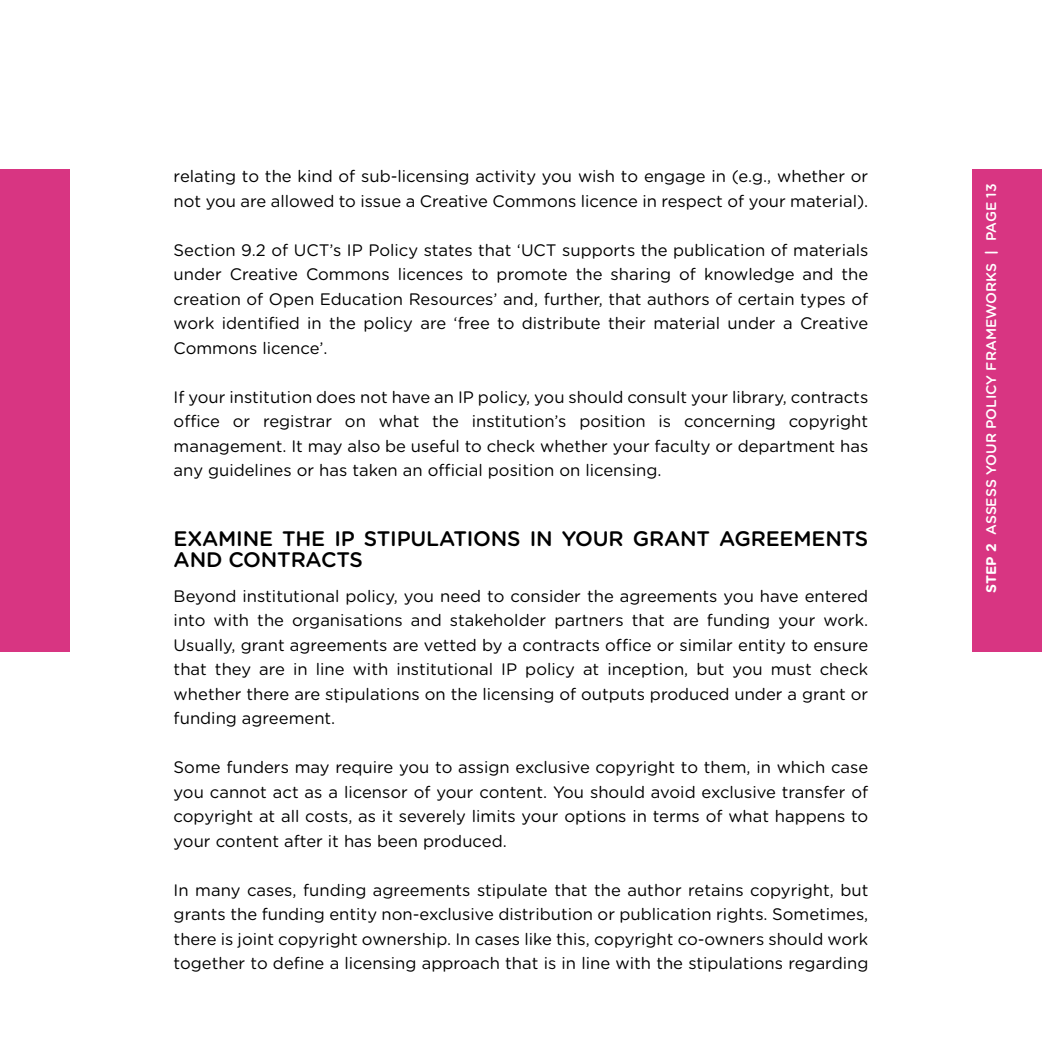
<style>
.page{position:relative;width:1042px;height:1042px;background:#fff}
.page>*{position:absolute;margin:0;border:0;box-sizing:border-box;transform-origin:0 0}
.t1{font:500 21px "Gotham Rounded";letter-spacing:-.01em;color:#000}
.t2{font:16.62px/24.5px "Gotham Rounded";color:#000;text-align:justify}
.t3{font:500 14px "Gotham Rounded";color:#fff}
.s1{font-weight:700}
</style>
<div class="page">
<div style="left:0;top:169px;width:69px;height:482px;background:#d83582"></div>
<div style="left:972px;top:169px;width:70px;height:482px;background:#d83582"></div>
<p class="t2" style="left:174px;top:163px;width:696px">relating to the kind of sub-licensing activity you wish to engage in (e.g., whether or not you are allowed to issue a Creative Commons licence in respect of your material).</p>
<p class="t2" style="left:174px;top:237px;width:696px">Section 9.2 of UCT’s IP Policy states that ‘UCT supports the publication of materials under Creative Commons licences to promote the sharing of knowledge and the creation of Open Education Resources’ and, further, that authors of certain types of work identified in the policy are ‘free to distribute their material under a Creative Commons licence’.</p>
<p class="t2" style="left:174px;top:384px;width:696px">If your institution does not have an IP policy, you should consult your library, contracts office or registrar on what the institution’s position is concerning copyright management. It may also be useful to check whether your faculty or department has any guidelines or has taken an official position on licensing.</p>
<p class="t1" style="left:174px;top:524px;width:75px">EXAMINE</p>
<p class="t1" style="left:282px;top:524px;width:95px">THE IP STIP</p>
<p class="t1" style="left:410px;top:524px;width:30px">ULATIONS</p>
<p class="t1" style="left:530px;top:524px;width:151px">IN YOUR GRANT</p>
<p class="t1" style="left:719px;top:524px;width:107px">AGREEMENTS</p>
<p class="t1" style="left:174px;top:545px;width:71px">AN D CONT</p>
<p class="t1" style="left:291px;top:545px;width:30px">RACTS</p>
<p class="t2" style="left:174px;top:583px;width:696px">Beyond institutional policy, you need to consider the agreements you have entered into with the organisations and stakeholder partners that are funding your work.<br>Usually, grant agreements are vetted by a contracts office or similar entity to ensure that they are in line with institutional IP policy at inception, but you must check whether there are stipulations on the licensing of outputs produced under a grant or funding agreement.</p>
<p class="t2" style="left:174px;top:754px;width:696px">Some funders may require you to assign exclusive copyright to them, in which case you cannot act as a licensor of your content. You should avoid exclusive transfer of copyright at all costs, as it severely limits your options in terms of what happens to your content after it has been produced.</p>
<p class="t2" style="left:174px;top:877px;width:696px">In many cases, funding agreements stipulate that the author retains copyright, but grants the funding entity non-exclusive distribution or publication rights. Sometimes, there is joint copyright ownership. In cases like this, copyright co-owners should work together to define a licensing approach that is in line with the stipulations regarding</p>
<p class="t3" style="left:981px;top:593px;width:411px;rotate:-90deg"><span class="s1">Step 2</span> ASSESS YOUR POLICY FRAMEWORKS <span class="s1">|</span> PAGE 13</p>
</div>
